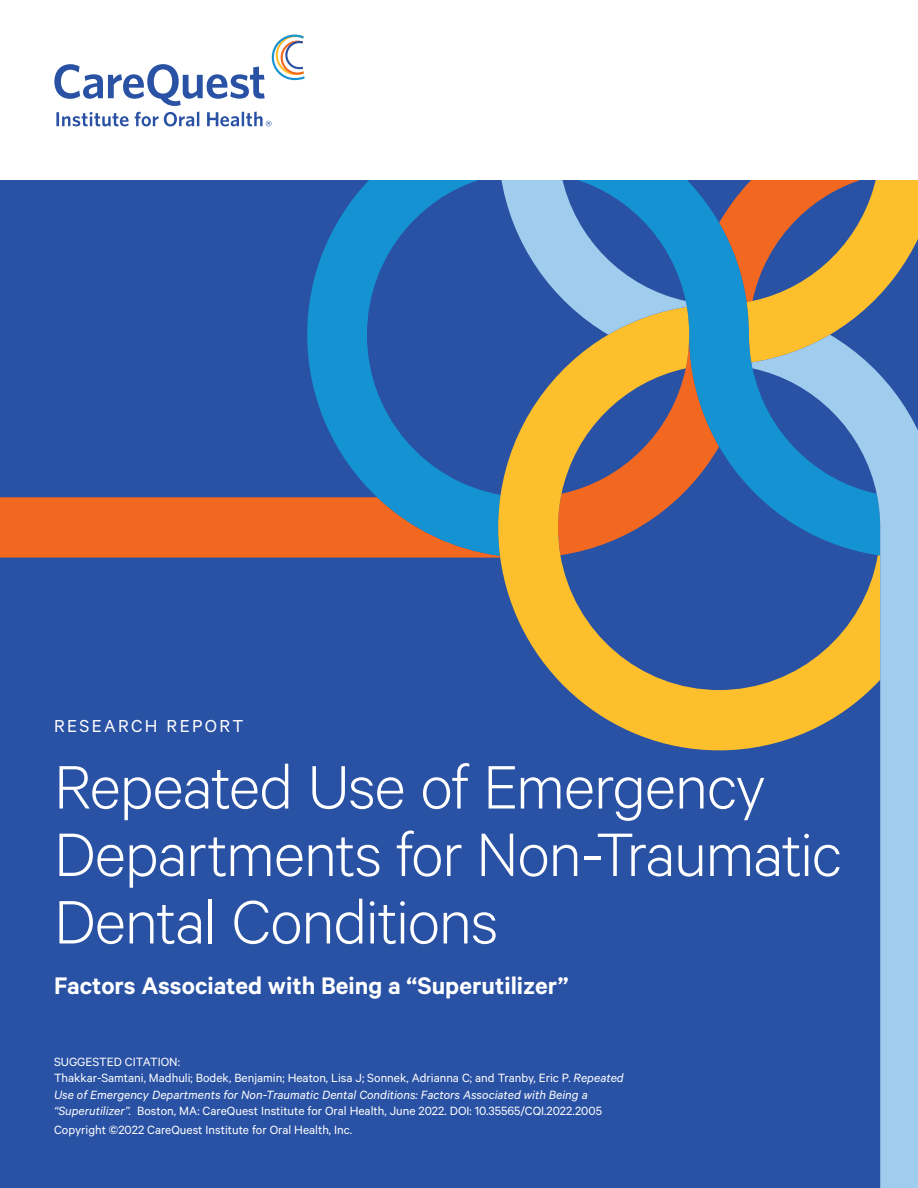
<style>
.page{position:relative;width:918px;height:1188px;background:#fff}
.page>*{position:absolute;margin:0;border:0;box-sizing:border-box;transform-origin:0 0}
.t1{font:300 69px/67.5px "Calibre";letter-spacing:-.02em;color:#fff}
.t2{font:600 27px "Calibre";color:#fff}
.t3{font:19.5px "Calibre";letter-spacing:.12em;color:#fff}
.t4{font:13.5px/16.2px "Calibre";color:#fff}
.s1{font-style:italic}
</style>
<div class="page">
<div style="left:0;top:181px;width:918px;height:1007px;background:#2951a4"></div>
<svg style="left:56px;top:112px;width:73px;height:14px"></svg>
<svg style="left:135px;top:112px;width:64px;height:14px"></svg>
<svg style="left:272px;top:35px;width:33px;height:45px"></svg>
<svg style="left:54px;top:64px;width:211px;height:42px"></svg>
<svg style="left:207px;top:112px;width:64px;height:15px"></svg>
<div style="left:0;top:497px;width:498px;height:61px;background:#f26821"></div>
<svg style="left:307px;top:181px;width:191px;height:375px"></svg>
<svg style="left:498px;top:335px;width:253px;height:415px"></svg>
<svg style="left:501px;top:181px;width:417px;height:154px"></svg>
<svg style="left:751px;top:335px;width:167px;height:853px"></svg>
<h3 class="t3" style="left:54px;top:715px;width:191px">RESEARCH REPORT</h3>
<h1 class="t1" style="left:54px;top:750px;width:790px">Repeated Use of Emergency<br>Departments for Non-Traumatic<br>Dental Conditions</h1>
<h2 class="t2" style="left:54px;top:969px;width:516px">Factors Associated with Being a “Superutilizer”</h2>
<p class="t4" style="left:54px;top:1053px;width:571px">SUGGESTED CITATION:<br>Thakkar-Samtani, Madhuli; Bodek, Benjamin; Heaton, Lisa J; Sonnek, Adrianna C; and Tranby, Eric P. <span class="s1">Repeated Use of Emergency Departments for Non-Traumatic Dental Conditions: Factors Associated with Being a “Superutilizer”.</span> Boston, MA: CareQuest Institute for Oral Health, June 2022. DOI: 10.35565/CQI.2022.2005</p>
<p class="t4" style="left:54px;top:1121px;width:300px">Copyright ©2022 CareQuest Institute for Oral Health, Inc.</p>
</div>
